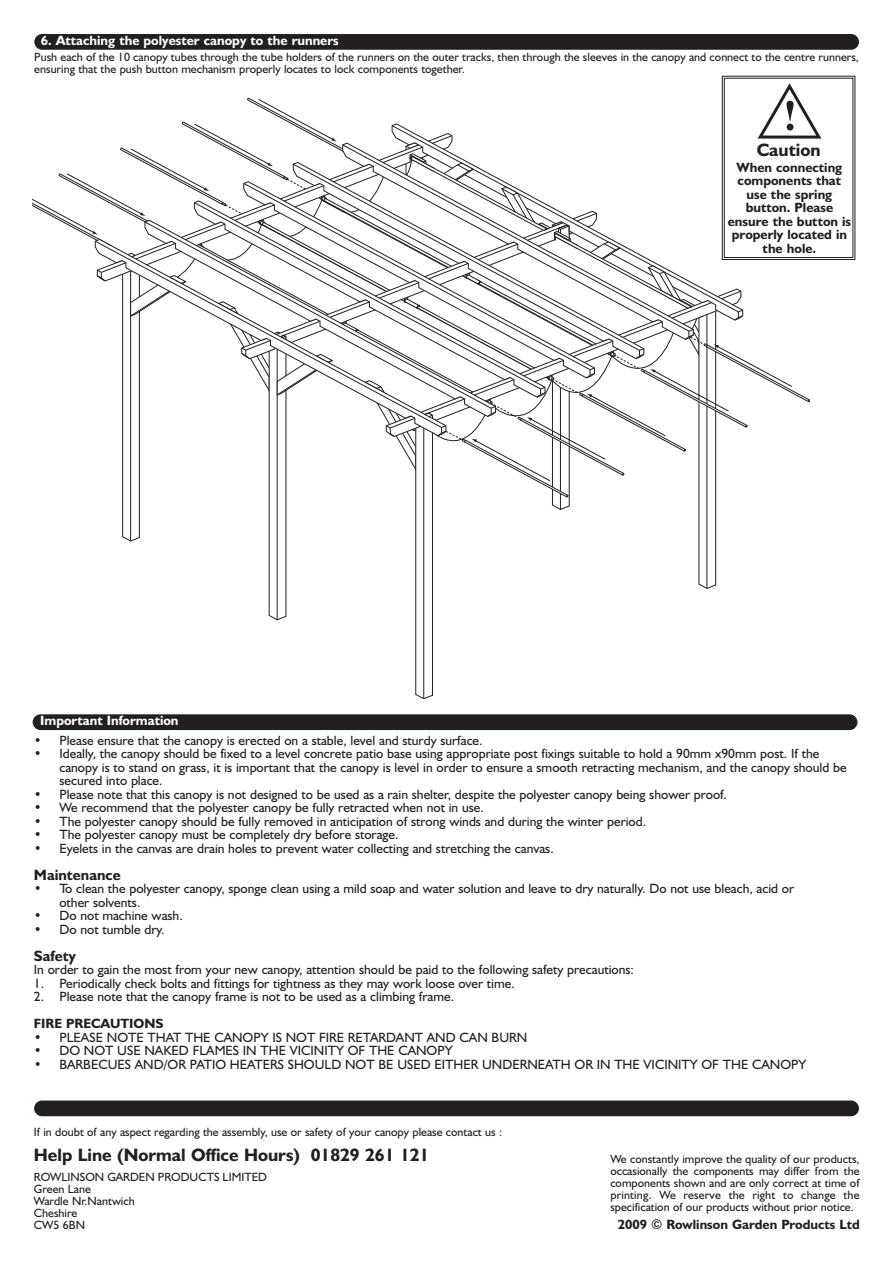
<style>
.page{position:relative;width:893px;height:1263px;background:#fff}
.page>*{position:absolute;margin:0;border:0;box-sizing:border-box;transform-origin:0 0}
.t1{font:700 18px "Humanist 521 BT";color:#231f20}
.t2{font:700 15px "Humanist 521 BT";color:#231f20}
.t3{font:13.5px/13.5px "Humanist 521 BT";color:#231f20}
.t4{font:700 13.5px/13.5px "Humanist 521 BT";color:#231f20;text-align:center}
.t5{font:700 13.5px "Humanist 521 BT";color:#fff}
.t6{font:12px/12px "Humanist 521 BT";color:#231f20}
</style>
<div class="page">
<div style="left:34px;top:1100px;width:825px;height:16px;background:#231f20;border-radius:8px"></div>
<div style="left:33px;top:714px;width:824px;height:16px;background:#231f20;border-radius:8px"></div>
<div style="left:34px;top:34px;width:825px;height:16px;background:#231f20;border-radius:8px"></div>
<svg style="left:33px;top:75px;width:823px;height:624px"></svg>
<p class="t5" style="left:41px;top:36px;width:300px">6. Attaching the polyester canopy to the runners</p>
<p class="t6" style="left:34px;top:53px;width:826px">Push each of the 10 canopy tubes through the tube holders of the runners on the outer tracks, then through the sleeves in the canopy and connect to the centre runners, ensuring that the push button mechanism properly locates to lock components together.</p>
<h1 class="t1" style="left:757px;top:144px;width:65px">Caution</h1>
<p class="t4" style="left:728px;top:162px;width:125px">When connecting components that use the spring button. Please ensure the button is properly located in the hole.</p>
<p class="t5" style="left:40px;top:715px;width:140px">Important Information</p>
<p class="t3" style="left:34px;top:735px;width:450px">• Please ensure that the canopy is erected on a stable, level and sturdy surface.</p>
<p class="t3" style="left:59px;top:748px;width:789px;text-indent:-26px">• Ideally, the canopy should be fixed to a level concrete patio base using appropriate post fixings suitable to hold a 90mm x90mm post. If the canopy is to stand on grass, it is important that the canopy is level in order to ensure a smooth retracting mechanism, and the canopy should be secured into place.</p>
<p class="t3" style="left:34px;top:789px;width:694px">• Please note that this canopy is not designed to be used as a rain shelter, despite the polyester canopy being shower proof.</p>
<p class="t3" style="left:34px;top:802px;width:451px">• We recommend that the polyester canopy be fully retracted when not in use.</p>
<p class="t3" style="left:34px;top:816px;width:614px">• The polyester canopy should be fully removed in anticipation of strong winds and during the winter period.</p>
<p class="t3" style="left:34px;top:829px;width:366px">• The polyester canopy must be completely dry before storage.</p>
<p class="t3" style="left:34px;top:843px;width:521px">• Eyelets in the canvas are drain holes to prevent water collecting and stretching the canvas.</p>
<p class="t2" style="left:34px;top:869px;width:88px">Maintenance</p>
<p class="t3" style="left:59px;top:883px;width:736px;text-indent:-26px">• To clean the polyester canopy, sponge clean using a mild soap and water solution and leave to dry naturally. Do not use bleach, acid or other solvents.</p>
<p class="t3" style="left:34px;top:910px;width:150px">• Do not machine wash.</p>
<p class="t3" style="left:34px;top:924px;width:132px">• Do not tumble dry.</p>
<p class="t2" style="left:34px;top:950px;width:44px">Safety</p>
<p class="t3" style="left:34px;top:964px;width:602px">In order to gain the most from your new canopy, attention should be paid to the following safety precautions:</p>
<p class="t3" style="left:34px;top:978px;width:482px">1. Periodically check bolts and fittings for tightness as they may work loose over time.</p>
<p class="t3" style="left:34px;top:991px;width:422px">2. Please note that the canopy frame is not to be used as a climbing frame.</p>
<p class="t4" style="left:34px;top:1018px;width:131px">FIRE PRECAUTIONS</p>
<p class="t3" style="left:34px;top:1032px;width:495px">• PLEASE NOTE THAT THE CANOPY IS NOT FIRE RETARDANT AND CAN BURN</p>
<p class="t3" style="left:34px;top:1045px;width:420px">• DO NOT USE NAKED FLAMES IN THE VICINITY OF THE CANOPY</p>
<p class="t3" style="left:34px;top:1059px;width:774px">• BARBECUES AND/OR PATIO HEATERS SHOULD NOT BE USED EITHER UNDERNEATH OR IN THE VICINITY OF THE CANOPY</p>
<p class="t6" style="left:34px;top:1127px;width:470px">If in doubt of any aspect regarding the assembly, use or safety of your canopy please contact us :</p>
<h1 class="t1" style="left:34px;top:1148px;width:397px">Help Line (Normal Office Hours) 01829 261 121</h1>
<p class="t6" style="left:34px;top:1172px;width:235px">ROWLINSON GARDEN PRODUCTS LIMITED<br>Green Lane<br>Wardle Nr.Nantwich<br>Cheshire<br>CW5 6BN</p>
<p class="t6" style="left:610px;top:1154px;width:251px;text-align:justify">We constantly improve the quality of our products, occasionally the components may differ from the components shown and are only correct at time of printing. We reserve the right to change the specification of our products without prior notice.</p>
<p class="t4" style="left:618px;top:1219px;width:244px">2009 © Rowlinson Garden Products Ltd</p>
</div>
